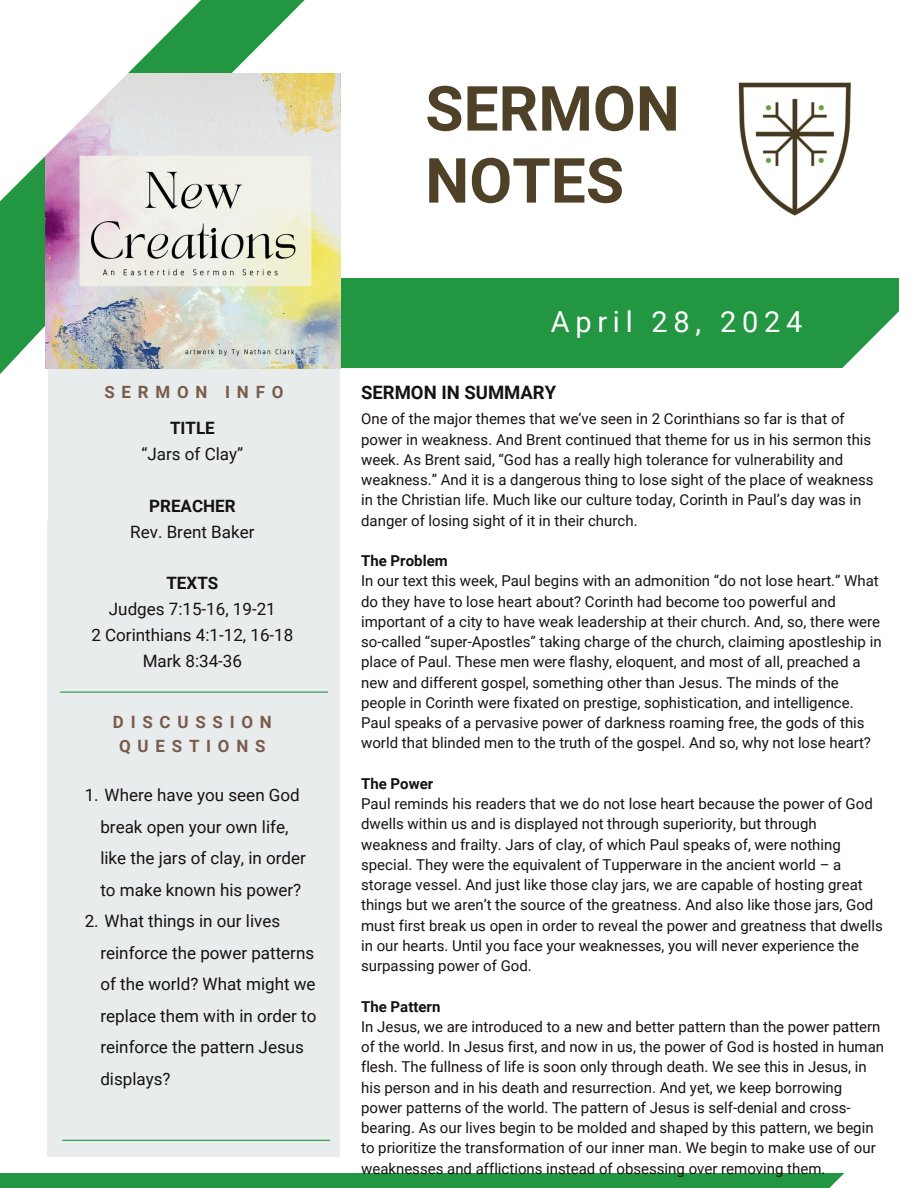
<style>
.page{position:relative;width:918px;height:1188px;background:#fff}
.page>*{position:absolute;margin:0;border:0;box-sizing:border-box;transform-origin:0 0}
.t1{font:700 62.25px/72px "Roboto";color:#4e4127}
.t2{font:28.95px "Roboto";letter-spacing:.2em;color:#fff}
.t3{font:700 18.45px "Roboto";color:#161211}
.t4{font:16.95px/31.5px "Roboto";color:#161211}
.t5{font:700 16.95px/23.7px "Roboto";letter-spacing:.4em;color:#785c4b;text-align:center}
.t6{font:700 16.95px "Roboto";color:#161211}
.t7{font:15px/20.2px "Roboto";color:#161211}
.t8{font:700 15px "Roboto";color:#161211}
</style>
<div class="page">
<div style="left:0;top:0;width:307px;height:508px;background:#229640"></div>
<div style="left:48px;top:92px;width:292px;height:1065px;background:#e9eced"></div>
<div style="left:0;top:323px;width:48px;height:198px;background:#fff"></div>
<svg style="left:232px;top:0;width:109px;height:82px;fill:#fff"></svg>
<div style="left:265px;top:278px;width:634px;height:89px;background:#229640"></div>
<img style="left:46px;top:73px;width:294px;height:295px">
<div style="left:0;top:1173px;width:914px;height:15px;background:#229640"></div>
<svg style="left:829px;top:1173px;width:85px;height:15px"></svg>
<svg style="left:805px;top:311px;width:94px;height:57px"></svg>
<hr style="left:60px;top:692px;width:268px;height:1px;background:#229640">
<svg style="left:0;top:0;width:201px;height:201px"></svg>
<img style="left:738px;top:82px;width:113px;height:134px">
<hr style="left:62px;top:1140px;width:268px;height:1px;background:#229640">
<p class="t5" style="left:104px;top:380px;width:180px">SERMON INFO</p>
<p class="t6" style="left:170px;top:416px;width:46px">TITLE</p>
<p class="t4" style="left:141px;top:438px;width:103px">“Jars of Clay”</p>
<p class="t6" style="left:149px;top:494px;width:88px">PREACHER</p>
<p class="t4" style="left:130px;top:515px;width:126px">Rev. Brent Baker</p>
<p class="t6" style="left:166px;top:572px;width:53px">TEXTS</p>
<p class="t4" style="left:91px;top:596px;width:204px;line-height:25.8px;text-align:center">Judges 7:15-16, 19-21<br>2 Corinthians 4:1-12, 16-18<br>Mark 8:34-36</p>
<p class="t5" style="left:113px;top:710px;width:160px">DISCUSSION<br>QUESTIONS</p>
<p class="t4" style="left:100px;top:779px;width:207px;text-indent:-16px">1. Where have you seen God break open your own life, like the jars of clay, in order to make known his power?</p>
<p class="t4" style="left:100px;top:905px;width:217px;text-indent:-16px">2. What things in our lives reinforce the power patterns of the world? What might we replace them with in order to reinforce the pattern Jesus displays?</p>
<h1 class="t1" style="left:425px;top:70px;width:256px">SERMON<br>NOTES</h1>
<h2 class="t2" style="left:551px;top:302px;width:253px">April 28, 2024</h2>
<p class="t3" style="left:361px;top:380px;width:197px">SERMON IN SUMMARY</p>
<p class="t7" style="left:361px;top:408px;width:514px">One of the major themes that we’ve seen in 2 Corinthians so far is that of power in weakness. And Brent continued that theme for us in his sermon this week. As Brent said, “God has a really high tolerance for vulnerability and weakness.” And it is a dangerous thing to lose sight of the place of weakness in the Christian life. Much like our culture today, Corinth in Paul’s day was in danger of losing sight of it in their church.</p>
<p class="t8" style="left:361px;top:550px;width:88px">The Problem</p>
<p class="t7" style="left:361px;top:570px;width:522px">In our text this week, Paul begins with an admonition “do not lose heart.” What do they have to lose heart about? Corinth had become too powerful and important of a city to have weak leadership at their church. And, so, there were so-called “super-Apostles” taking charge of the church, claiming apostleship in place of Paul. These men were flashy, eloquent, and most of all, preached a new and different gospel, something other than Jesus. The minds of the people in Corinth were fixated on prestige, sophistication, and intelligence.<br>Paul speaks of a pervasive power of darkness roaming free, the gods of this world that blinded men to the truth of the gospel. And so, why not lose heart?</p>
<p class="t8" style="left:361px;top:773px;width:74px">The Power</p>
<p class="t7" style="left:361px;top:793px;width:523px">Paul reminds his readers that we do not lose heart because the power of God dwells within us and is displayed not through superiority, but through weakness and frailty. Jars of clay, of which Paul speaks of, were nothing special. They were the equivalent of Tupperware in the ancient world – a storage vessel. And just like those clay jars, we are capable of hosting great things but we aren’t the source of the greatness. And also like those jars, God must first break us open in order to reveal the power and greatness that dwells in our hearts. Until you face your weaknesses, you will never experience the surpassing power of God.</p>
<p class="t8" style="left:361px;top:996px;width:81px">The Pattern</p>
<p class="t7" style="left:361px;top:1016px;width:525px">In Jesus, we are introduced to a new and better pattern than the power pattern of the world. In Jesus first, and now in us, the power of God is hosted in human flesh. The fullness of life is soon only through death. We see this in Jesus, in his person and in his death and resurrection. And yet, we keep borrowing power patterns of the world. The pattern of Jesus is self-denial and cross&shy;bearing. As our lives begin to be molded and shaped by this pattern, we begin to prioritize the transformation of our inner man. We begin to make use of our weaknesses and afflictions instead of obsessing over removing them.</p>
</div>
